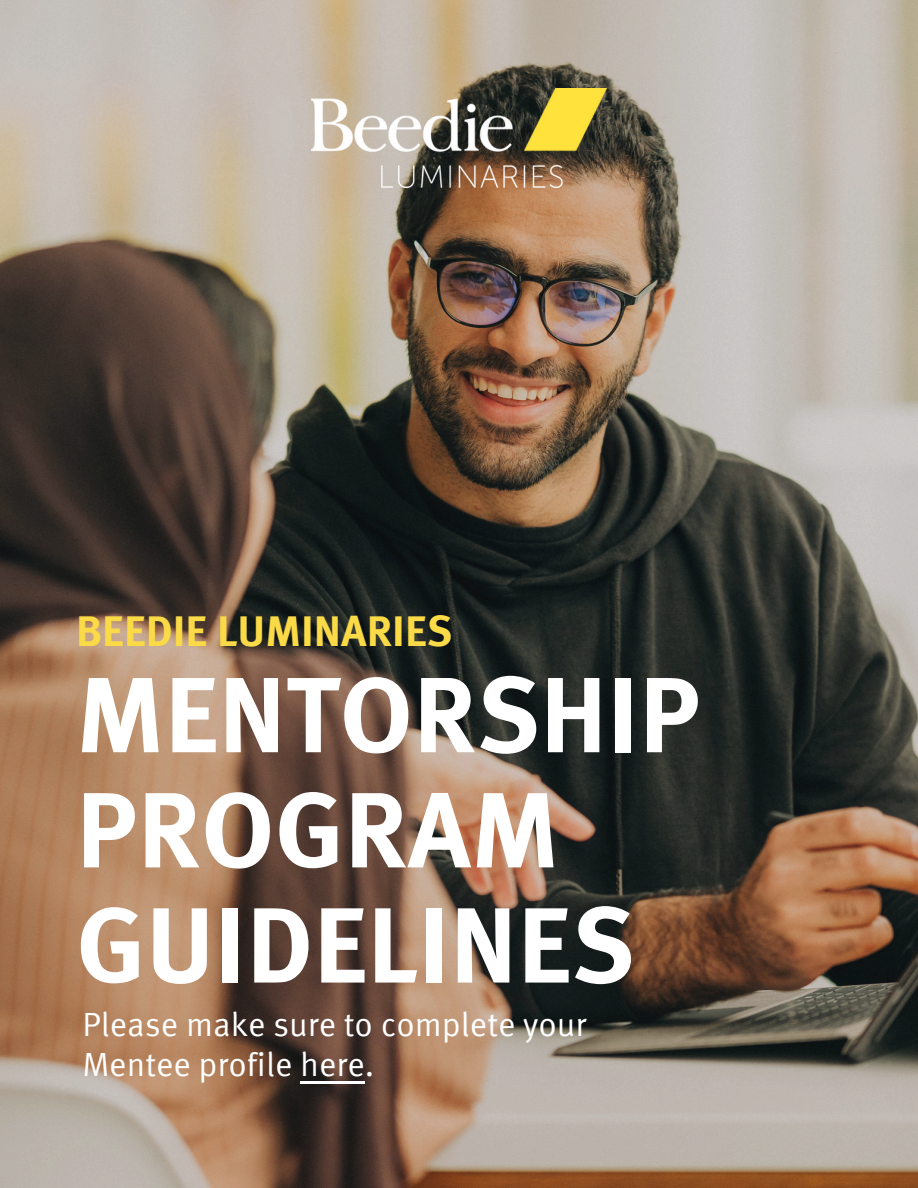
<style>
.page{position:relative;width:918px;height:1188px;background:#fff}
.page>*{position:absolute;margin:0;border:0;box-sizing:border-box;transform-origin:0 0}
.t1{font:700 106.8px/115.2px "Meta Pro";color:#fff}
.t2{font:700 43.05px "Meta Pro";color:#fada46}
.t3{font:33.45px/40.5px "Meta Pro";color:#fff}
</style>
<div class="page">
<img style="left:0;top:0;width:918px;height:1188px">
<img style="left:311px;top:89px;width:295px;height:99px">
<hr style="left:300px;top:1082px;width:65px;height:2px;background:#fff">
<h1 class="t2" style="left:76px;top:613px;width:378px">BEEDIE LUMINARIES</h1>
<h2 class="t1" style="left:76px;top:667px;width:626px">MENTORSHIP<br>PROGRAM<br>GUIDELINES</h2>
<p class="t3" style="left:82px;top:1006px;width:506px">Please make sure to complete your<br>Mentee profile here.</p>
</div>
